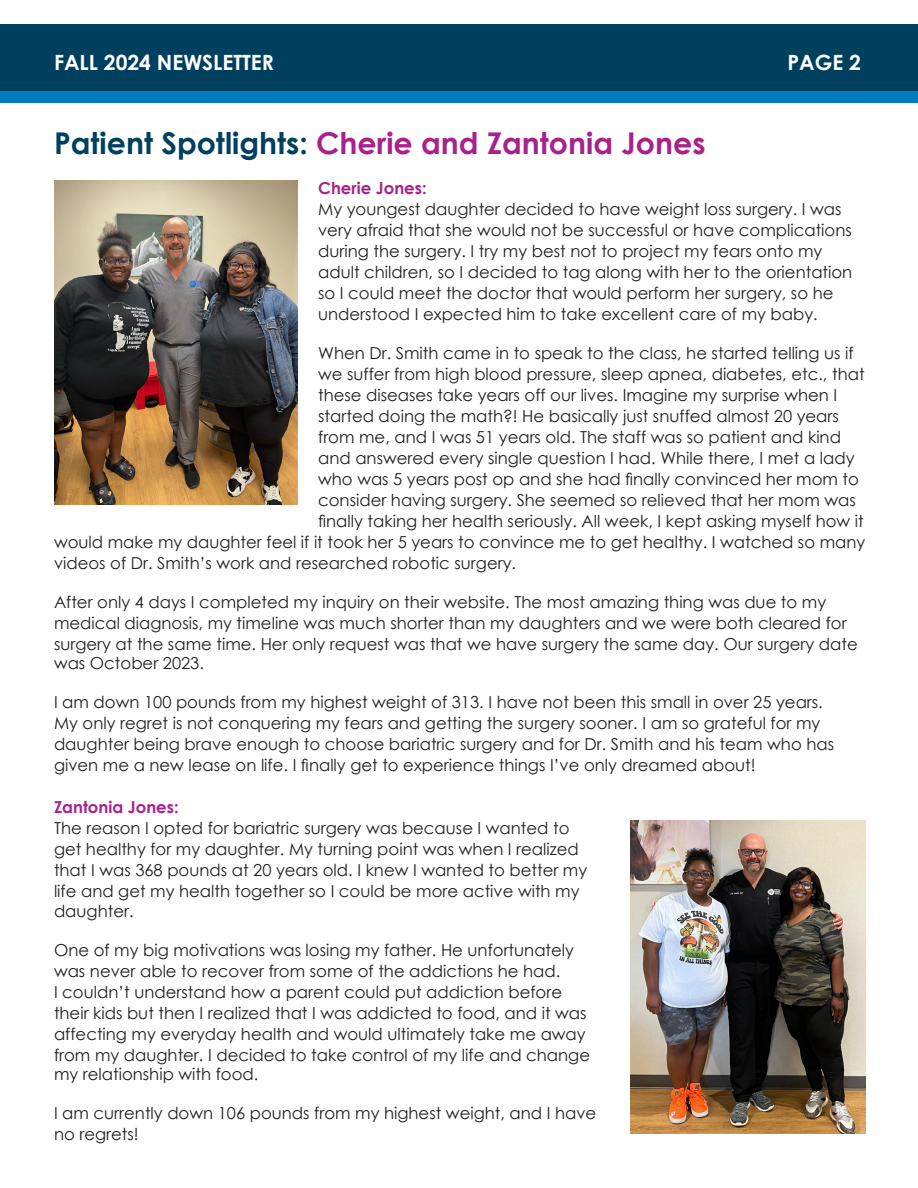
<style>
.page{position:relative;width:918px;height:1188px;background:#fff}
.page>*{position:absolute;margin:0;border:0;box-sizing:border-box;transform-origin:0 0}
.t1{font:700 30px "Century Gothic";color:#a7228c}
.t2{font:700 21px "Century Gothic";color:#fff}
.t3{font:16.5px/21px "Century Gothic";color:#231f20}
.t4{font:700 16.5px "Century Gothic";color:#a7228c}
.s1{color:#00405f}
</style>
<div class="page">
<div style="left:0;top:24px;width:918px;height:78px;background:#00405f"></div>
<div style="left:0;top:91px;width:918px;height:11px;background:#007bbb"></div>
<img style="left:54px;top:180px;width:244px;height:325px">
<img style="left:630px;top:821px;width:235px;height:313px">
<p class="t2" style="left:54px;top:47px;width:222px">FALL 2024 NEWSLETTER</p>
<p class="t2" style="left:788px;top:47px;width:75px">PAGE 2</p>
<p class="t1" style="left:54px;top:120px;width:653px"><span class="s1">Patient Spotlights:</span> Cherie and Zantonia Jones</p>
<p class="t4" style="left:318px;top:175px;width:110px">Cherie Jones:</p>
<p class="t3" style="left:318px;top:198px;width:536px">My youngest daughter decided to have weight loss surgery. I was very afraid that she would not be successful or have complications during the surgery. I try my best not to project my fears onto my adult children, so I decided to tag along with her to the orientation so I could meet the doctor that would perform her surgery, so he understood I expected him to take excellent care of my baby.</p>
<p class="t3" style="left:318px;top:342px;width:537px">When Dr. Smith came in to speak to the class, he started telling us if</p>
<p class="t3" style="left:318px;top:363px;width:548px">we suffer from high blood pressure, sleep apnea, diabetes, etc., that</p>
<p class="t3" style="left:318px;top:384px;width:521px">these diseases take years off our lives. Imagine my surprise when I</p>
<p class="t3" style="left:318px;top:405px;width:522px">started doing the math?! He basically just snuffed almost 20 years</p>
<p class="t3" style="left:318px;top:426px;width:524px">from me, and I was 51 years old. The staff was so patient and kind</p>
<p class="t3" style="left:318px;top:447px;width:538px">and answered every single question I had. While there, I met a lady</p>
<p class="t3" style="left:318px;top:468px;width:542px">who was 5 years post op and she had finally convinced her mom to</p>
<p class="t3" style="left:318px;top:489px;width:539px">consider having surgery. She seemed so relieved that her mom was</p>
<p class="t3" style="left:318px;top:510px;width:547px">finally taking her health seriously. All week, I kept asking myself how it</p>
<p class="t3" style="left:54px;top:531px;width:813px">would make my daughter feel if it took her 5 years to convince me to get healthy. I watched so many</p>
<p class="t3" style="left:54px;top:552px;width:464px">videos of Dr. Smith’s work and researched robotic surgery.</p>
<p class="t3" style="left:54px;top:591px;width:805px">After only 4 days I completed my inquiry on their website. The most amazing thing was due to my medical diagnosis, my timeline was much shorter than my daughters and we were both cleared for surgery at the same time. Her only request was that we have surgery the same day. Our surgery date</p>
<p class="t3" style="left:54px;top:653px;width:152px">was October 2023.</p>
<p class="t3" style="left:54px;top:692px;width:782px">I am down 100 pounds from my highest weight of 313. I have not been this small in over 25 years.<br>My only regret is not conquering my fears and getting the surgery sooner. I am so grateful for my daughter being brave enough to choose bariatric surgery and for Dr. Smith and his team who has given me a new lease on life. I finally get to experience things I’ve only dreamed about!</p>
<p class="t4" style="left:54px;top:795px;width:126px">Zantonia Jones:</p>
<p class="t3" style="left:54px;top:818px;width:535px">The reason I opted for bariatric surgery was because I wanted to get healthy for my daughter. My turning point was when I realized that I was 368 pounds at 20 years old. I knew I wanted to better my life and get my health together so I could be more active with my</p>
<p class="t3" style="left:54px;top:900px;width:81px">daughter.</p>
<p class="t3" style="left:54px;top:939px;width:538px">One of my big motivations was losing my father. He unfortunately was never able to recover from some of the addictions he had.<br>I couldn’t understand how a parent could put addiction before their kids but then I realized that I was addicted to food, and it was affecting my everyday health and would ultimately take me away from my daughter. I decided to take control of my life and change</p>
<p class="t3" style="left:54px;top:1064px;width:206px">my relationship with food.</p>
<p class="t3" style="left:54px;top:1103px;width:544px">I am currently down 106 pounds from my highest weight, and I have no regrets!</p>
</div>
